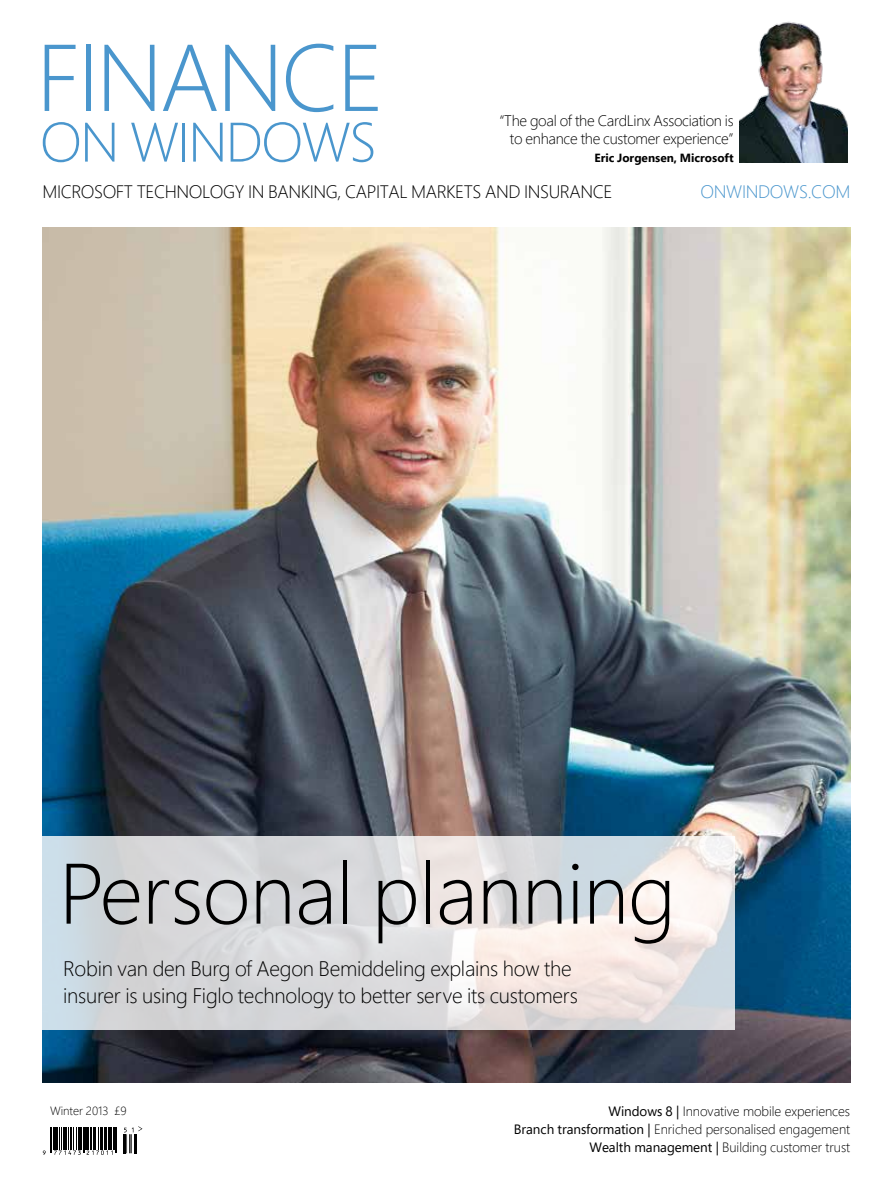
<style>
.page{position:relative;width:893px;height:1191px;background:#fff}
.page>*{position:absolute;margin:0;border:0;box-sizing:border-box;transform-origin:0 0}
.t1{font:300 94.5px "Segoe Pro";letter-spacing:-.03em;color:#4a96cd}
.t2{font:300 85.5px "Segoe Pro";letter-spacing:-.01em;color:#000}
.t3{font:300 55.5px "Segoe Pro";letter-spacing:-.035em;color:#4a96cd}
.t4{font:300 21px/27px "Segoe Pro";letter-spacing:-.01em;color:#000}
.t5{font:300 18px "Segoe Pro";letter-spacing:-.025em;color:#000}
.t6{font:300 18px "Segoe Pro";letter-spacing:-.02em;color:#4a96cd}
.t7{font:300 15.15px/18px "Segoe Pro";letter-spacing:-.02em;color:#000;text-align:right}
.t8{font:300 13.5px/18px "Segoe Pro";letter-spacing:-.005em;color:#000;text-align:right}
.t9{font:300 12px "Segoe Pro";letter-spacing:-.005em;color:#000}
.t10{font:700 11.85px "Segoe Pro";color:#000}
.s1{font-weight:400}
</style>
<div class="page">
<hr style="left:50px;top:1105px;width:1px;height:48px;background:#000">
<hr style="left:52px;top:1105px;width:1px;height:48px;background:#000">
<hr style="left:53px;top:1105px;width:2px;height:44px;background:#000">
<hr style="left:56px;top:1105px;width:1px;height:44px;background:#000">
<hr style="left:59px;top:1105px;width:1px;height:44px;background:#000">
<hr style="left:62px;top:1105px;width:1px;height:44px;background:#000">
<hr style="left:63px;top:1105px;width:1px;height:44px;background:#000">
<hr style="left:66px;top:1105px;width:1px;height:44px;background:#000">
<hr style="left:68px;top:1105px;width:1px;height:44px;background:#000">
<hr style="left:71px;top:1105px;width:1px;height:44px;background:#000">
<hr style="left:74px;top:1105px;width:1px;height:44px;background:#000">
<hr style="left:76px;top:1105px;width:1px;height:44px;background:#000">
<hr style="left:78px;top:1105px;width:3px;height:44px;background:#000">
<hr style="left:81px;top:1105px;width:1px;height:44px;background:#000">
<hr style="left:83px;top:1105px;width:1px;height:48px;background:#000">
<hr style="left:84px;top:1105px;width:1px;height:48px;background:#000">
<hr style="left:85px;top:1105px;width:2px;height:44px;background:#000">
<hr style="left:88px;top:1105px;width:1px;height:44px;background:#000">
<hr style="left:90px;top:1105px;width:2px;height:44px;background:#000">
<hr style="left:93px;top:1105px;width:2px;height:44px;background:#000">
<hr style="left:95px;top:1105px;width:1px;height:44px;background:#000">
<hr style="left:98px;top:1105px;width:1px;height:44px;background:#000">
<hr style="left:100px;top:1105px;width:2px;height:44px;background:#000">
<hr style="left:104px;top:1105px;width:1px;height:44px;background:#000">
<hr style="left:105px;top:1105px;width:2px;height:44px;background:#000">
<hr style="left:108px;top:1105px;width:1px;height:44px;background:#000">
<hr style="left:110px;top:1105px;width:2px;height:44px;background:#000">
<hr style="left:113px;top:1105px;width:1px;height:44px;background:#000">
<hr style="left:115px;top:1105px;width:1px;height:48px;background:#000">
<hr style="left:116px;top:1105px;width:1px;height:48px;background:#000">
<svg style="left:43px;top:1150px;width:3px;height:4px"></svg>
<svg style="left:54px;top:1150px;width:27px;height:4px"></svg>
<svg style="left:87px;top:1150px;width:26px;height:4px"></svg>
<div style="left:38px;top:1105px;width:82px;height:22px;background:#fff"></div>
<svg style="left:123px;top:1126px;width:19px;height:27px"></svg>
<img style="left:740px;top:21px;width:108px;height:141px">
<img style="left:43px;top:227px;width:807px;height:855px">
<svg style="left:42px;top:837px;width:693px;height:193px;background:#dddddf"></svg>
<h1 class="t1" style="left:36px;top:13px;width:349px">FINANCE</h1>
<h3 class="t3" style="left:40px;top:104px;width:338px">ON WINDOWS</h3>
<p class="t7" style="left:499px;top:111px;width:236px">“The goal of the CardLinx Association is to enhance the customer experience”</p>
<p class="t10" style="left:594px;top:149px;width:141px">Eric Jorgensen, Microsoft</p>
<h3 class="t5" style="left:43px;top:179px;width:571px">MICROSOFT TECHNOLOGY IN BANKING, CAPITAL MARKETS AND INSURANCE</h3>
<h3 class="t6" style="left:701px;top:179px;width:151px">ONWINDOWS.COM</h3>
<h2 class="t2" style="left:59px;top:834px;width:619px">Personal planning</h2>
<h3 class="t4" style="left:63px;top:954px;width:516px">Robin van den Burg of Aegon Bemiddeling explains how the insurer is using Figlo technology to better serve its customers</h3>
<p class="t9" style="left:50px;top:1102px;width:78px">Winter 2013 £9</p>
<p class="t8" style="left:514px;top:1102px;width:338px"><span class="s1">Windows 8 |</span> Innovative mobile experiences<br><span class="s1">Branch transformation |</span> Enriched personalised engagement<br><span class="s1">Wealth management |</span> Building customer trust</p>
</div>
